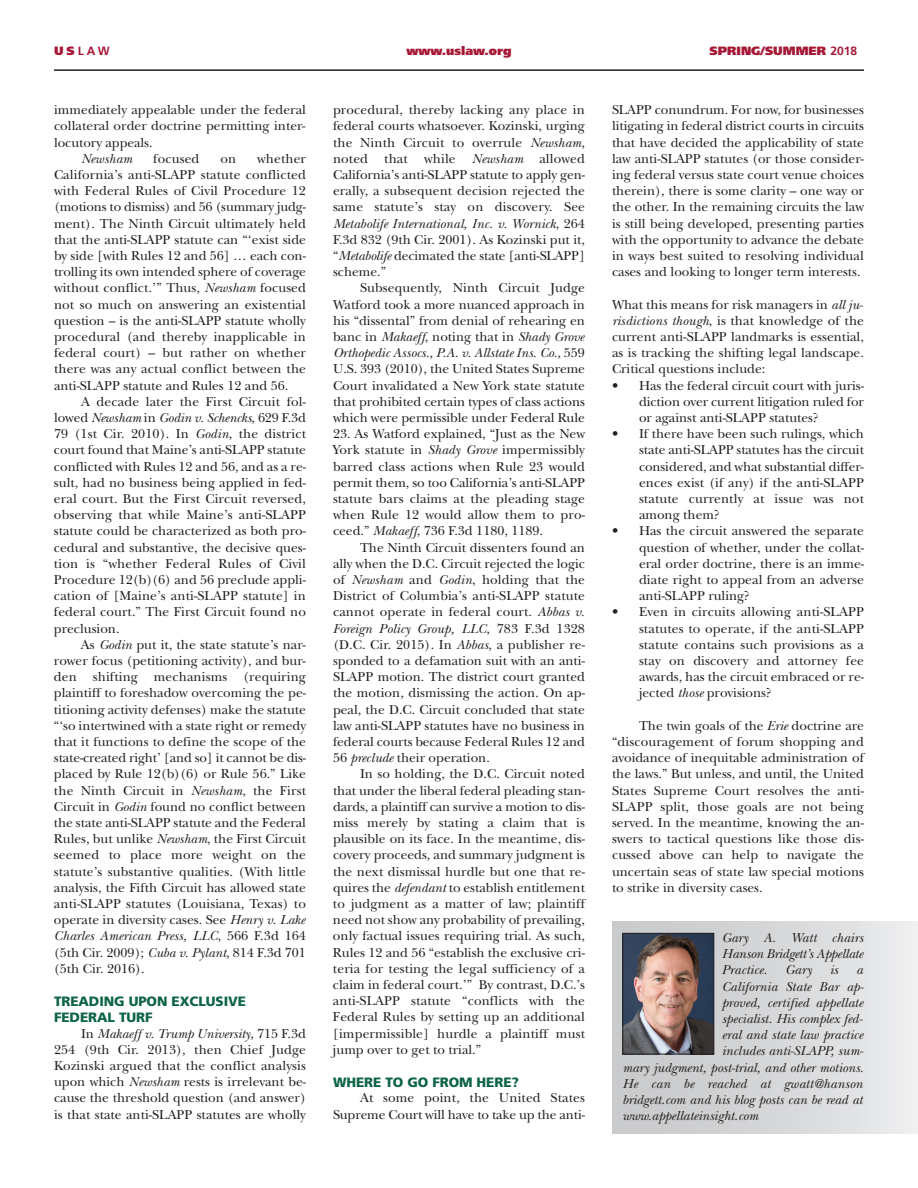
<style>
.page{position:relative;width:918px;height:1188px;background:#fff}
.page>*{position:absolute;margin:0;border:0;box-sizing:border-box;transform-origin:0 0}
.t1{font:13.5px/16.2px "New Baskerville";color:#231f20;text-align:justify}
.t2{font:italic 13.5px/16.2px "New Baskerville";color:#231f20;text-align:justify}
.t3{font:900 13.5px/16.2px "Frutiger";letter-spacing:-.005em;color:#0c6444}
.t4{font:900 12px "Frutiger";color:#a61836}
.t5{font:700 12px "Frutiger";color:#a61836}
.s1{font-weight:900}
.s2{font-weight:700}
.s3{font-style:italic}
</style>
<div class="page">
<img style="left:612px;top:921px;width:306px;height:213px">
<hr style="left:54px;top:69px;width:810px;height:2px;background:#231f20">
<img style="left:624px;top:935px;width:88px;height:117px">
<div style="left:622px;top:933px;width:92px;height:121px;border:1px solid #231f20"></div>
<p class="t5" style="left:54px;top:46px;width:57px"><span class="s1">US</span>LAW</p>
<p class="t4" style="left:406px;top:46px;width:107px">www.uslaw.org</p>
<p class="t4" style="left:709px;top:46px;width:149px">SPRING/SUMMER <span class="s2">2018</span></p>
<p class="t1" style="left:54px;top:103px;width:254px">immediately appealable under the federal collateral order doctrine permitting inter&shy;locutory appeals.</p>
<p class="t2" style="left:81px;top:152px;width:53px">Newsham</p>
<p class="t1" style="left:153px;top:152px;width:48px">focused</p>
<p class="t1" style="left:220px;top:152px;width:17px">on</p>
<p class="t1" style="left:54px;top:152px;width:254px;text-indent:203px">whether California’s anti-SLAPP statute conflicted with Federal Rules of Civil Procedure 12 (motions to dismiss) and 56 (summary judg&shy;ment). The Ninth Circuit ultimately held that the anti-SLAPP statute can “‘exist side by side [with Rules 12 and 56] … each con&shy;trolling its own intended sphere of coverage without conflict.’” Thus, <span class="s3">Newsham</span> focused not so much on answering an existential question – is the anti-SLAPP statute wholly procedural (and thereby inapplicable in federal court) – but rather on whether there was any actual conflict between the anti-SLAPP statute and Rules 12 and 56.</p>
<p class="t1" style="left:54px;top:395px;width:254px;text-indent:27px">A decade later the First Circuit fol&shy;lowed <span class="s3">Newsham</span> in <span class="s3">Godin v. Schencks</span>, 629 F.3d 79 (1st Cir. 2010). In <span class="s3">Godin</span>, the district court found that Maine’s anti-SLAPP statute conflicted with Rules 12 and 56, and as a re&shy;sult, had no business being applied in fed&shy;eral court. But the First Circuit reversed, observing that while Maine’s anti-SLAPP statute could be characterized as both pro&shy;cedural and substantive, the decisive ques&shy;tion is “whether Federal Rules of Civil Procedure 12(b)(6) and 56 preclude appli&shy;cation of [Maine’s anti-SLAPP statute] in federal court.” The First Circuit found no preclusion.</p>
<p class="t1" style="left:54px;top:638px;width:254px;text-indent:27px">As <span class="s3">Godin</span> put it, the state statute’s nar&shy;rower focus (petitioning activity), and bur&shy;den shifting mechanisms (requiring plaintiff to foreshadow overcoming the pe&shy;titioning activity defenses) make the statute “‘so intertwined with a state right or remedy that it functions to define the scope of the state-created right’ [and so] it cannot be dis&shy;placed by Rule 12(b)(6) or Rule 56.” Like the Ninth Circuit in <span class="s3">Newsham</span>, the First Circuit in <span class="s3">Godin</span> found no conflict between the state anti-SLAPP statute and the Federal Rules, but unlike <span class="s3">Newsham</span>, the First Circuit seemed to place more weight on the statute’s substantive qualities. (With little analysis, the Fifth Circuit has allowed state anti-SLAPP statutes (Louisiana, Texas) to operate in diversity cases. See <span class="s3">Henry v. Lake Charles American Press, LLC</span>, 566 F.3d 164 (5th Cir. 2009); <span class="s3">Cuba v. Pylant</span>, 814 F.3d 701 (5th Cir. 2016).</p>
<p class="t3" style="left:54px;top:994px;width:194px">TREADING UPON EXCLUSIVE<br>FEDERAL TURF</p>
<p class="t1" style="left:54px;top:1027px;width:254px;text-indent:27px">In <span class="s3">Makaeff v. Trump University</span>, 715 F.3d 254 (9th Cir. 2013), then Chief Judge Kozinski argued that the conflict analysis upon which <span class="s3">Newsham</span> rests is irrelevant be&shy;cause the threshold question (and answer) is that state anti-SLAPP statutes are wholly</p>
<p class="t1" style="left:333px;top:103px;width:254px">procedural, thereby lacking any place in federal courts whatsoever. Kozinski, urging the Ninth Circuit to overrule <span class="s3">Newsham</span>, noted that while <span class="s3">Newsham</span> allowed California’s anti-SLAPP statute to apply gen&shy;erally, a subsequent decision rejected the same statute’s stay on discovery. See <span class="s3">Metabolife International, Inc. v. Wornick</span>, 264<br>F.3d 832 (9th Cir. 2001). As Kozinski put it, “<span class="s3">Metabolife</span> decimated the state [anti-SLAPP] scheme.”</p>
<p class="t1" style="left:333px;top:282px;width:254px;text-indent:27px">Subsequently, Ninth Circuit Judge Watford took a more nuanced approach in his “dissental” from denial of rehearing en banc in <span class="s3">Makaeff</span>, noting that in <span class="s3">Shady Grove Orthopedic Assocs., P.A. v. Allstate Ins. Co.</span>, 559<br>U.S. 393 (2010), the United States Supreme Court invalidated a New York state statute that prohibited certain types of class actions which were permissible under Federal Rule</p>
<p class="t1" style="left:333px;top:427px;width:254px">23. As Watford explained, “Just as the New York statute in <span class="s3">Shady Grove</span> impermissibly barred class actions when Rule 23 would permit them, so too California’s anti-SLAPP statute bars claims at the pleading stage when Rule 12 would allow them to pro&shy;ceed.” <span class="s3">Makaeff</span>, 736 F.3d 1180, 1189.</p>
<p class="t1" style="left:333px;top:541px;width:254px;text-indent:27px">The Ninth Circuit dissenters found an ally when the D.C. Circuit rejected the logic of <span class="s3">Newsham</span> and <span class="s3">Godin</span>, holding that the District of Columbia’s anti-SLAPP statute cannot operate in federal court. <span class="s3">Abbas v.<br>Foreign Policy Group, LLC</span>, 783 F.3d 1328 (D.C. Cir. 2015). In <span class="s3">Abbas</span>, a publisher re&shy;sponded to a defamation suit with an anti-SLAPP motion. The district court granted the motion, dismissing the action. On ap&shy;peal, the D.C. Circuit concluded that state law anti-SLAPP statutes have no business in federal courts because Federal Rules 12 and 56 <span class="s3">preclude</span> their operation.</p>
<p class="t1" style="left:333px;top:768px;width:254px;text-indent:27px">In so holding, the D.C. Circuit noted that under the liberal federal pleading stan&shy;dards, a plaintiff can survive a motion to dis&shy;miss merely by stating a claim that is plausible on its face. In the meantime, dis&shy;covery proceeds, and summary judgment is the next dismissal hurdle but one that re&shy;quires the <span class="s3">defendant</span> to establish entitlement to judgment as a matter of law; plaintiff need not show any probability of prevailing, only factual issues requiring trial. As such, Rules 12 and 56 “establish the exclusive cri&shy;teria for testing the legal sufficiency of a claim in federal court.’” By contrast, D.C.’s anti-SLAPP statute “conflicts with the Federal Rules by setting up an additional [impermissible] hurdle a plaintiff must jump over to get to trial.”</p>
<p class="t3" style="left:333px;top:1075px;width:188px">WHERE TO GO FROM HERE?</p>
<p class="t1" style="left:333px;top:1092px;width:253px;text-align:right">At some point, the United States<br>Supreme Court will have to take up the anti-</p>
<p class="t1" style="left:612px;top:103px;width:254px">SLAPP conundrum. For now, for businesses litigating in federal district courts in circuits that have decided the applicability of state law anti-SLAPP statutes (or those consider&shy;ing federal versus state court venue choices therein), there is some clarity – one way or the other. In the remaining circuits the law is still being developed, presenting parties with the opportunity to advance the debate in ways best suited to resolving individual cases and looking to longer term interests.</p>
<p class="t1" style="left:612px;top:298px;width:254px">What this means for risk managers in <span class="s3">all ju&shy;risdictions though</span>, is that knowledge of the current anti-SLAPP landmarks is essential, as is tracking the shifting legal landscape.<br>Critical questions include:</p>
<p class="t1" style="left:639px;top:379px;width:227px;text-indent:-27px">• Has the federal circuit court with juris&shy;diction over current litigation ruled for or against anti-SLAPP statutes?</p>
<p class="t1" style="left:639px;top:427px;width:226px;text-indent:-27px">• If there have been such rulings, which state anti-SLAPP statutes has the circuit considered, and what substantial differ&shy;ences exist (if any) if the anti-SLAPP statute currently at issue was not among them?</p>
<p class="t1" style="left:639px;top:525px;width:227px;text-indent:-27px">• Has the circuit answered the separate question of whether, under the collat&shy;eral order doctrine, there is an imme&shy;diate right to appeal from an adverse anti-SLAPP ruling?</p>
<p class="t1" style="left:639px;top:606px;width:227px;text-indent:-27px">• Even in circuits allowing anti-SLAPP statutes to operate, if the anti-SLAPP statute contains such provisions as a stay on discovery and attorney fee awards, has the circuit embraced or re&shy;jected <span class="s3">those</span> provisions?</p>
<p class="t1" style="left:612px;top:719px;width:254px;text-indent:27px">The twin goals of the <span class="s3">Erie</span> doctrine are “discouragement of forum shopping and avoidance of inequitable administration of the laws.” But unless, and until, the United States Supreme Court resolves the anti-SLAPP split, those goals are not being served. In the meantime, knowing the an&shy;swers to tactical questions like those dis&shy;cussed above can help to navigate the uncertain seas of state law special motions to strike in diversity cases.</p>
<p class="t2" style="left:722px;top:931px;width:143px">Gary A. Watt chairs Hanson Bridgett’s Appellate Practice.</p>
<p class="t2" style="left:785px;top:964px;width:28px">Gary</p>
<p class="t2" style="left:830px;top:964px;width:10px">is</p>
<p class="t2" style="left:856px;top:964px;width:8px">a</p>
<p class="t2" style="left:722px;top:980px;width:144px">California State Bar ap-</p>
<p class="t2" style="left:722px;top:996px;width:143px">proved, certified appellate</p>
<p class="t2" style="left:722px;top:1012px;width:143px">specialist. His complex fed-</p>
<p class="t2" style="left:722px;top:1028px;width:143px">eral and state law practice</p>
<p class="t2" style="left:722px;top:1045px;width:143px">includes anti-SLAPP, sum-</p>
<p class="t2" style="left:622px;top:1061px;width:243px">mary judgment, post-trial, and other motions.</p>
<p class="t2" style="left:622px;top:1077px;width:242px">He can be reached at gwatt@hanson</p>
<p class="t2" style="left:622px;top:1093px;width:242px">bridgett.com and his blog posts can be read at</p>
<p class="t2" style="left:622px;top:1109px;width:137px">www.appellateinsight.com</p>
</div>
